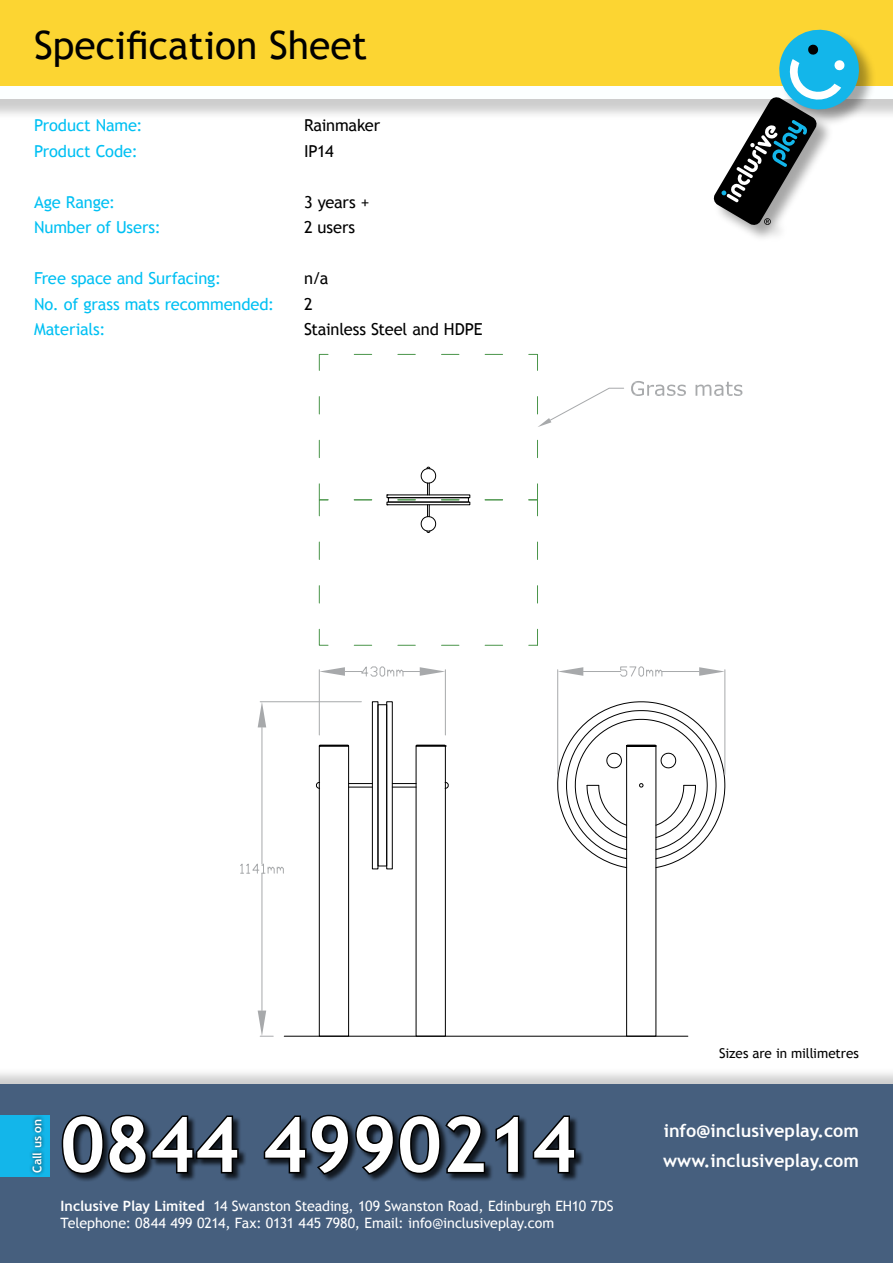
<style>
.page{position:relative;width:893px;height:1263px;background:#fff}
.page>*{position:absolute;margin:0;border:0;box-sizing:border-box;transform-origin:0 0}
.t1{font:700 76.5px "Trebuchet MS";color:#fff}
.t2{font:39px "Trebuchet MS";color:#000}
.t3{font:700 18px/30px "Trebuchet MS";color:#fff}
.t4{font:16.5px "Trebuchet MS";letter-spacing:-.005em;color:#00c0f3}
.t5{font:16.5px "Trebuchet MS";letter-spacing:-.01em;color:#000}
.t6{font:14.25px/17.7px "Trebuchet MS";letter-spacing:-.005em;color:#fff}
.t7{font:13.5px "Trebuchet MS";letter-spacing:-.005em;color:#000}
.t8{font:700 12px "Trebuchet MS";color:#fff}
.s1{font-weight:700}
</style>
<div class="page">
<div style="left:0;top:1067px;width:893px;height:196px;background:#000;opacity:.2"></div>
<div style="left:0;top:1084px;width:893px;height:179px;background:#465f7e"></div>
<div style="left:61px;top:1115px;width:523px;height:67px;background:#000;opacity:.75"></div>
<svg style="left:61px;top:1114px;width:179px;height:62px"></svg>
<svg style="left:262px;top:1114px;width:225px;height:62px"></svg>
<svg style="left:494px;top:1115px;width:27px;height:60px"></svg>
<svg style="left:531px;top:1115px;width:46px;height:60px"></svg>
<div style="left:0;top:1115px;width:49px;height:61px;background:#13b6ea"></div>
<div style="left:29px;top:1115px;width:17px;height:62px;background:#000;opacity:.75"></div>
<div style="left:0;top:46px;width:893px;height:74px;background:#000;opacity:.2"></div>
<div style="left:0;top:43px;width:893px;height:55px;background:#fcffff"></div>
<div style="left:0;top:0;width:893px;height:86px;background:#fcd532"></div>
<div style="left:714px;top:30px;width:163px;height:213px;background:#000;opacity:.35"></div>
<svg style="left:713px;top:29px;width:152px;height:197px"></svg>
<svg style="left:349px;top:783px;width:23px;height:5px"></svg>
<svg style="left:393px;top:783px;width:23px;height:5px"></svg>
<svg style="left:316px;top:782px;width:3px;height:7px"></svg>
<svg style="left:446px;top:782px;width:3px;height:7px"></svg>
<div style="left:386px;top:701px;width:7px;height:168px;border:1px solid #000"></div>
<div style="left:378px;top:704px;width:9px;height:162px;border:1px solid #000"></div>
<div style="left:372px;top:701px;width:6px;height:168px;border:1px solid #000"></div>
<div style="left:319px;top:746px;width:30px;height:290px;border:1px solid #000"></div>
<div style="left:416px;top:746px;width:30px;height:290px;border:1px solid #000"></div>
<svg style="left:318px;top:744px;width:31px;height:3px"></svg>
<svg style="left:415px;top:744px;width:31px;height:3px"></svg>
<div style="left:626px;top:746px;width:30px;height:290px;border:1px solid #000"></div>
<svg style="left:557px;top:701px;width:169px;height:167px"></svg>
<hr style="left:260px;top:701px;width:101px;height:1px;background:#a7a9ab">
<hr style="left:262px;top:727px;width:1px;height:137px;background:#a7a9ab">
<hr style="left:262px;top:873px;width:1px;height:137px;background:#a7a9ab">
<svg style="left:258px;top:702px;width:8px;height:25px"></svg>
<svg style="left:258px;top:1010px;width:15px;height:27px"></svg>
<svg style="left:240px;top:862px;width:44px;height:12px"></svg>
<hr style="left:319px;top:670px;width:1px;height:65px;background:#a7a9ab">
<hr style="left:445px;top:670px;width:1px;height:65px;background:#a7a9ab">
<svg style="left:319px;top:666px;width:126px;height:11px"></svg>
<hr style="left:557px;top:670px;width:1px;height:104px;background:#a7a9ab">
<hr style="left:724px;top:670px;width:1px;height:104px;background:#a7a9ab">
<hr style="left:583px;top:671px;width:38px;height:1px;background:#a7a9ab">
<hr style="left:662px;top:671px;width:37px;height:1px;background:#a7a9ab">
<svg style="left:558px;top:667px;width:25px;height:9px"></svg>
<svg style="left:699px;top:667px;width:26px;height:9px"></svg>
<svg style="left:620px;top:666px;width:43px;height:11px"></svg>
<hr style="left:284px;top:1036px;width:404px;height:1px;background:#000">
<svg style="left:537px;top:440px;width:1px;height:18px"></svg>
<svg style="left:528px;top:354px;width:10px;height:17px"></svg>
<svg style="left:485px;top:354px;width:18px;height:1px"></svg>
<svg style="left:441px;top:354px;width:18px;height:1px"></svg>
<svg style="left:398px;top:354px;width:17px;height:1px"></svg>
<svg style="left:354px;top:354px;width:18px;height:1px"></svg>
<svg style="left:318px;top:354px;width:11px;height:17px"></svg>
<svg style="left:319px;top:397px;width:1px;height:17px"></svg>
<svg style="left:319px;top:440px;width:1px;height:18px"></svg>
<div style="left:388px;top:497px;width:81px;height:5px;border:1px solid #000"></div>
<div style="left:387px;top:502px;width:83px;height:3px;border:1px solid #000"></div>
<svg style="left:537px;top:586px;width:1px;height:17px"></svg>
<svg style="left:537px;top:542px;width:1px;height:17px"></svg>
<svg style="left:528px;top:484px;width:10px;height:33px"></svg>
<svg style="left:485px;top:499px;width:18px;height:1px"></svg>
<svg style="left:398px;top:466px;width:61px;height:67px"></svg>
<svg style="left:354px;top:499px;width:18px;height:1px"></svg>
<svg style="left:318px;top:483px;width:11px;height:34px"></svg>
<svg style="left:319px;top:542px;width:1px;height:17px"></svg>
<svg style="left:319px;top:586px;width:1px;height:17px"></svg>
<svg style="left:318px;top:628px;width:11px;height:18px"></svg>
<svg style="left:354px;top:645px;width:18px;height:1px"></svg>
<svg style="left:398px;top:645px;width:17px;height:1px"></svg>
<svg style="left:441px;top:645px;width:18px;height:1px"></svg>
<svg style="left:485px;top:645px;width:18px;height:1px"></svg>
<svg style="left:529px;top:629px;width:9px;height:17px"></svg>
<svg style="left:537px;top:387px;width:87px;height:40px"></svg>
<svg style="left:631px;top:381px;width:55px;height:15px"></svg>
<svg style="left:695px;top:382px;width:48px;height:14px"></svg>
<h2 class="t2" style="left:34px;top:22px;width:335px">Specification Sheet</h2>
<p class="t4" style="left:34px;top:116px;width:110px">Product Name:</p>
<p class="t5" style="left:304px;top:116px;width:78px">Rainmaker</p>
<p class="t4" style="left:34px;top:141px;width:105px">Product Code:</p>
<p class="t5" style="left:304px;top:141px;width:31px">IP14</p>
<p class="t4" style="left:34px;top:192px;width:83px">Age Range:</p>
<p class="t5" style="left:304px;top:192px;width:67px">3 years +</p>
<p class="t4" style="left:34px;top:218px;width:128px">Number of Users:</p>
<p class="t5" style="left:304px;top:218px;width:53px">2 users</p>
<p class="t4" style="left:34px;top:269px;width:189px">Free space and Surfacing:</p>
<p class="t5" style="left:304px;top:269px;width:26px">n/a</p>
<p class="t4" style="left:34px;top:294px;width:242px">No. of grass mats recommended:</p>
<p class="t5" style="left:304px;top:294px;width:10px">2</p>
<p class="t4" style="left:34px;top:320px;width:73px">Materials:</p>
<p class="t5" style="left:304px;top:320px;width:180px">Stainless Steel and HDPE</p>
<p class="t7" style="left:719px;top:1045px;width:141px">Sizes are in millimetres</p>
<p class="t8" style="left:30px;top:1173px;width:56px;rotate:-90deg">Call us on</p>
<h1 class="t1" style="left:60px;top:1097px;width:518px">0844 4990214</h1>
<p class="t3" style="left:663px;top:1116px;width:197px">info@inclusiveplay.com www.inclusiveplay.com</p>
<p class="t6" style="left:61px;top:1197px;width:555px"><span class="s1">Inclusive Play Limited</span> 14 Swanston Steading, 109 Swanston Road, Edinburgh EH10 7DS<br>Telephone: 0844 499 0214, Fax: 0131 445 7980, Email: info@inclusiveplay.com</p>
</div>
